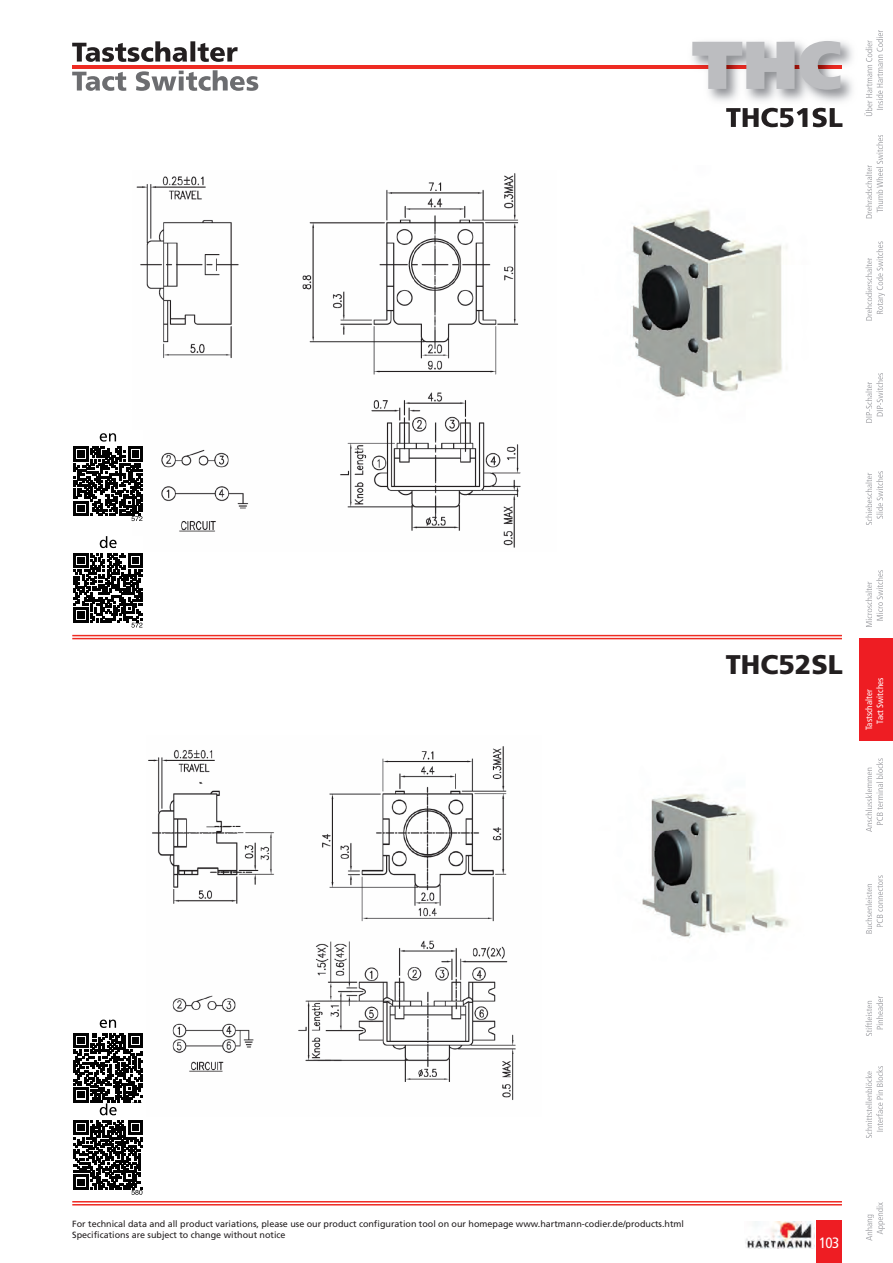
<style>
.page{position:relative;width:893px;height:1263px;background:#fff}
.page>*{position:absolute;margin:0;border:0;box-sizing:border-box;transform-origin:0 0}
.t1{font:900 67.5px "Frutiger LT";color:#bcbdc0}
.t2{font:900 27px "Frutiger LT";color:#231f20}
.t3{font:condensed 15px "Frutiger LT";color:#fff}
.t4{font:9px/10.8px "Frutiger LT";color:#231f20}
.t5{font:condensed 9px/10.8px "Frutiger LT";color:#fff}
</style>
<div class="page">
<div style="left:816px;top:1220px;width:26px;height:43px;background:#ee1d23"></div>
<img style="left:745px;top:1221px;width:69px;height:27px">
<hr style="left:72px;top:635px;width:770px;height:1px;background:#ee2b23">
<hr style="left:72px;top:638px;width:770px;height:1px;background:#ee2b23">
<hr style="left:72px;top:1201px;width:770px;height:1px;background:#ee2b23">
<hr style="left:72px;top:1204px;width:770px;height:1px;background:#ee2b23">
<div style="left:859px;top:638px;width:34px;height:102px;background:#ee1d23"></div>
<svg style="left:865px;top:1202px;width:20px;height:39px"></svg>
<svg style="left:865px;top:1072px;width:18px;height:66px"></svg>
<svg style="left:865px;top:996px;width:18px;height:40px"></svg>
<svg style="left:865px;top:875px;width:18px;height:58px"></svg>
<svg style="left:865px;top:761px;width:18px;height:71px"></svg>
<svg style="left:865px;top:570px;width:18px;height:57px"></svg>
<svg style="left:865px;top:471px;width:18px;height:54px"></svg>
<svg style="left:865px;top:373px;width:18px;height:50px"></svg>
<svg style="left:865px;top:253px;width:20px;height:68px"></svg>
<svg style="left:865px;top:138px;width:18px;height:80px"></svg>
<svg style="left:879px;top:55px;width:4px;height:55px"></svg>
<img style="left:136px;top:173px;width:385px;height:375px">
<img style="left:630px;top:209px;width:157px;height:188px">
<div style="left:74px;top:430px;width:69px;height:92px;background:#fff"></div>
<svg style="left:74px;top:433px;width:69px;height:88px"></svg>
<svg style="left:74px;top:536px;width:69px;height:92px"></svg>
<img style="left:72px;top:30px;width:807px;height:98px">
<img style="left:72px;top:65px;width:770px;height:3px">
<img style="left:864px;top:58px;width:8px;height:58px">
<img style="left:876px;top:55px;width:3px;height:55px">
<img style="left:726px;top:108px;width:116px;height:19px">
<img style="left:72px;top:41px;width:166px;height:21px">
<img style="left:72px;top:70px;width:186px;height:21px">
<img style="left:148px;top:746px;width:368px;height:354px">
<img style="left:642px;top:794px;width:147px;height:144px">
<svg style="left:74px;top:1019px;width:69px;height:176px"></svg>
<h1 class="t1" style="left:692px;top:38px;width:152px">THC</h1>
<h2 class="t2" style="left:726px;top:654px;width:119px">THC52SL</h2>
<p class="t5" style="left:864px;top:723px;width:47px;text-indent:-6px;rotate:-90deg">Tastschalter<br>Tact Switches</p>
<p class="t4" style="left:72px;top:1219px;width:613px">For technical data and all product variations, please use our product configuration tool on our homepage www.hartmann-codier.de/products.html<br>Specifications are subject to change without notice</p>
<h3 class="t3" style="left:819px;top:1237px;width:22px">103</h3>
</div>
